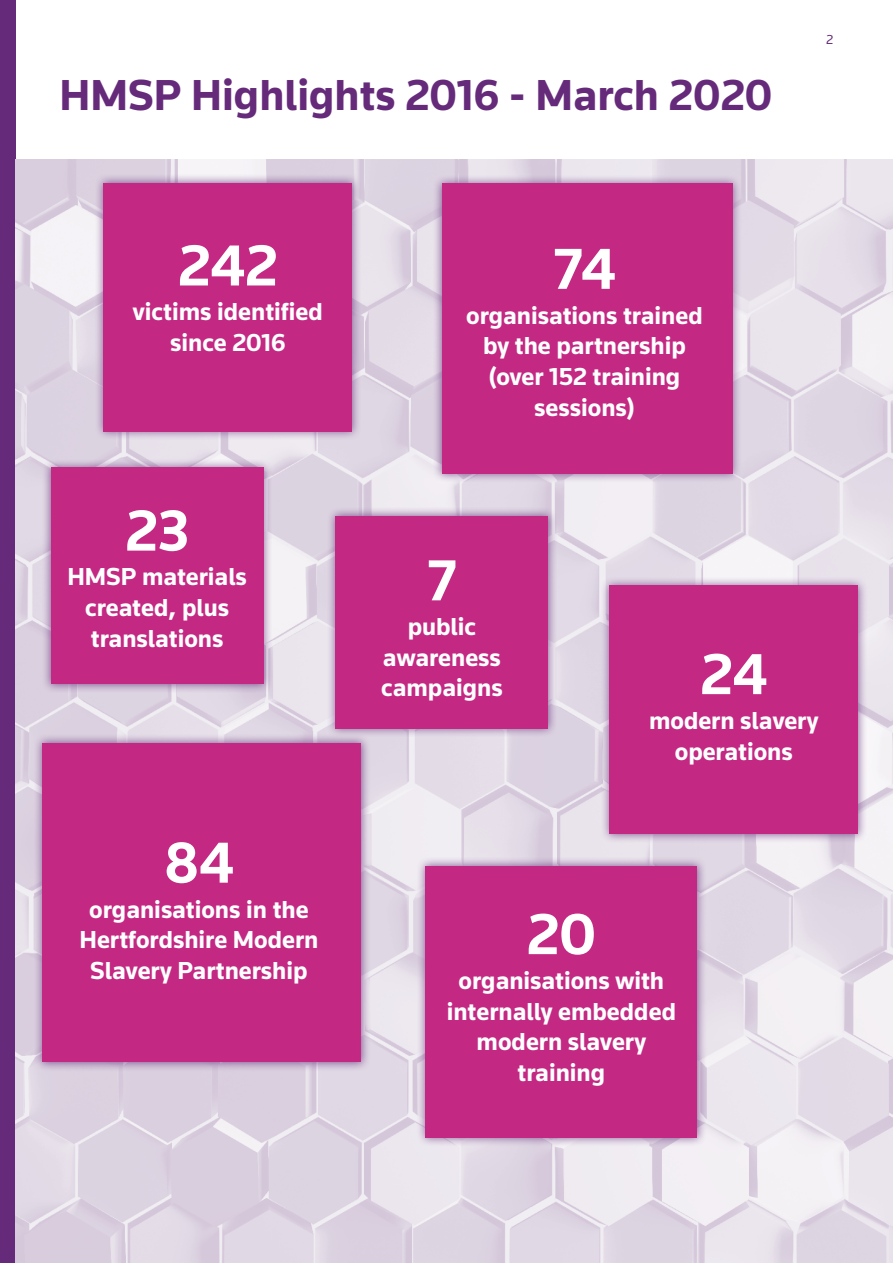
<style>
.page{position:relative;width:893px;height:1263px;background:#fff}
.page>*{position:absolute;margin:0;border:0;box-sizing:border-box;transform-origin:0 0}
.subtitles{font:700 60px "Knowledge";color:#fff}
.body{font:700 45px "Knowledge";color:#652a7a}
.subtitles-2{font:700 25.5px/30.6px "Knowledge";color:#fff;text-align:center}
.t1{font:13.5px "Knowledge";color:#652a7a}
</style>
<div class="page">
<div style="left:0;top:0;width:16px;height:1263px;background:#652a7a"></div>
<img style="left:16px;top:159px;width:877px;height:1104px">
<div style="left:94px;top:174px;width:267px;height:267px;background:#652a7a;opacity:.75"></div>
<div style="left:103px;top:183px;width:249px;height:249px;background:#c32883"></div>
<div style="left:34px;top:734px;width:337px;height:337px;background:#652a7a;opacity:.75"></div>
<div style="left:43px;top:743px;width:318px;height:319px;background:#c32883"></div>
<div style="left:433px;top:175px;width:308px;height:308px;background:#652a7a;opacity:.75"></div>
<div style="left:442px;top:184px;width:290px;height:290px;background:#c32883"></div>
<div style="left:42px;top:458px;width:231px;height:235px;background:#652a7a;opacity:.75"></div>
<div style="left:51px;top:467px;width:212px;height:217px;background:#c32883"></div>
<div style="left:327px;top:507px;width:230px;height:231px;background:#652a7a;opacity:.75"></div>
<div style="left:336px;top:516px;width:212px;height:212px;background:#c32883"></div>
<div style="left:416px;top:857px;width:290px;height:290px;background:#652a7a;opacity:.75"></div>
<div style="left:425px;top:866px;width:272px;height:272px;background:#c32883"></div>
<div style="left:600px;top:576px;width:267px;height:267px;background:#652a7a;opacity:.75"></div>
<div style="left:609px;top:585px;width:249px;height:249px;background:#c32883"></div>
<p class="body" style="left:60px;top:67px;width:714px">HMSP Highlights 2016 - March 2020</p>
<p class="t1" style="left:826px;top:32px;width:9px">2</p>
<p class="subtitles" style="left:178px;top:228px;width:101px">242</p>
<p class="subtitles-2" style="left:133px;top:296px;width:191px">victims identified since 2016</p>
<p class="subtitles" style="left:125px;top:494px;width:65px">23</p>
<p class="subtitles-2" style="left:67px;top:561px;width:181px">HMSP materials created, plus translations</p>
<p class="subtitles" style="left:164px;top:826px;width:71px">84</p>
<p class="subtitles-2" style="left:79px;top:893px;width:240px">organisations in the<br>Hertfordshire Modern<br>Slavery Partnership</p>
<p class="subtitles" style="left:553px;top:232px;width:64px">74</p>
<p class="subtitles-2" style="left:466px;top:299px;width:238px">organisations trained by the partnership (over 152 training sessions)</p>
<p class="subtitles" style="left:427px;top:543px;width:31px">7</p>
<p class="subtitles-2" style="left:381px;top:611px;width:123px">public awareness campaigns</p>
<p class="subtitles" style="left:700px;top:637px;width:68px">24</p>
<p class="subtitles-2" style="left:649px;top:705px;width:171px">modern slavery operations</p>
<p class="subtitles" style="left:527px;top:897px;width:70px">20</p>
<p class="subtitles-2" style="left:447px;top:965px;width:231px">organisations with internally embedded modern slavery training</p>
</div>
